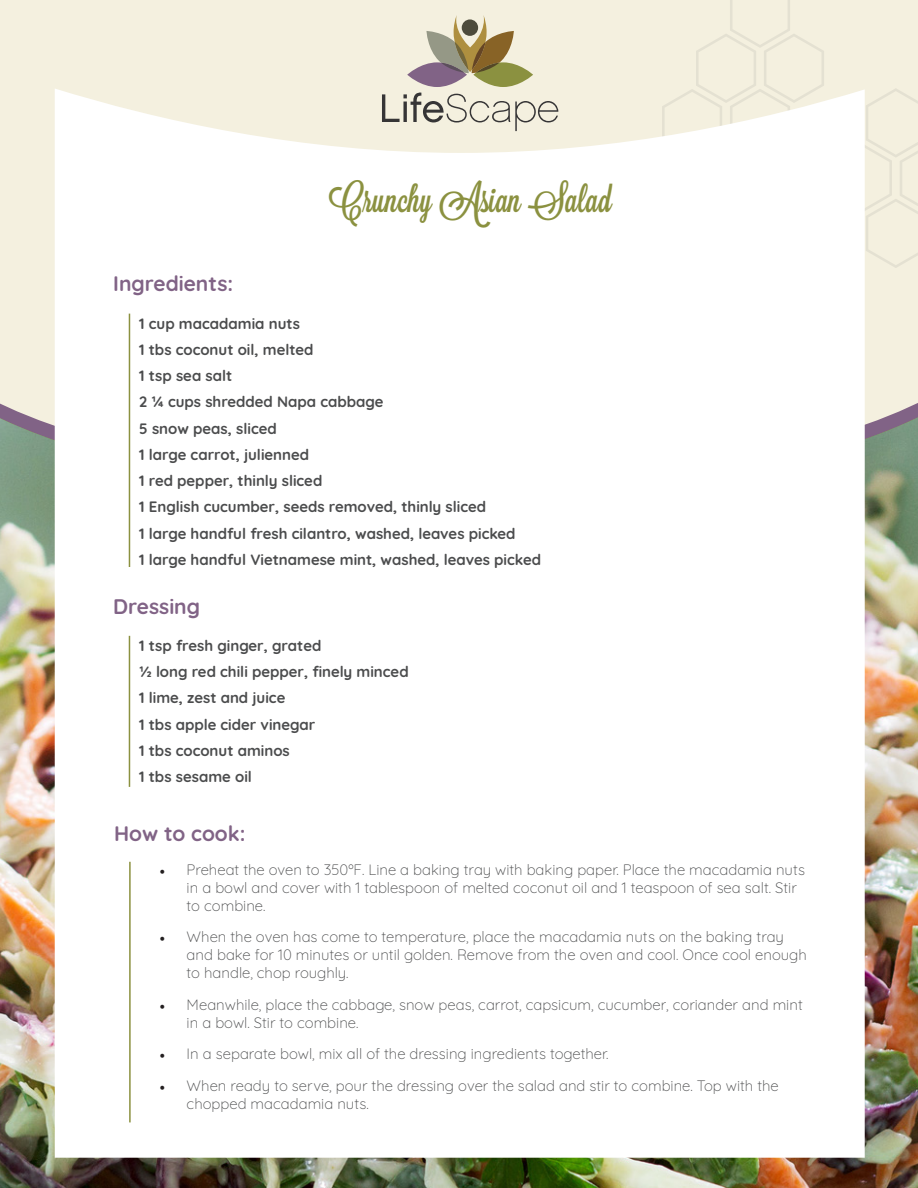
<style>
.page{position:relative;width:918px;height:1188px;background:#fff}
.page>*{position:absolute;margin:0;border:0;box-sizing:border-box;transform-origin:0 0}
.t1{font:36px "Lavanderia Sturdy";color:#8b9140}
.t2{font:700 21px "Quicksand";color:#816386}
.t3{font:300 15px/18px "Quicksand";color:#4b4c4d}
.t4{font:700 15px "Quicksand";color:#4b4c4d}
.s1{font-family:"Minion Pro";font-weight:400;color:#231f20}
</style>
<div class="page">
<div style="left:0;top:0;width:918px;height:985px;background:#f4f0df"></div>
<svg style="left:696px;top:0;width:222px;height:268px"></svg>
<img style="left:0;top:417px;width:918px;height:771px">
<svg style="left:473px;top:62px;width:60px;height:25px"></svg>
<svg style="left:407px;top:62px;width:60px;height:25px"></svg>
<svg style="left:426px;top:15px;width:88px;height:58px"></svg>
<div style="left:462px;top:19px;width:16px;height:17px;background:#4d4b3b;border-radius:50%"></div>
<div style="left:55px;top:88px;width:810px;height:1070px;background:#fff"></div>
<hr style="left:129px;top:862px;width:2px;height:260px;background:#8b9140">
<hr style="left:129px;top:314px;width:1px;height:253px;background:#8b9140">
<hr style="left:129px;top:636px;width:1px;height:151px;background:#8b9140">
<p class="t2" style="left:113px;top:266px;width:122px">Ingredients:</p>
<p class="t1" style="left:329px;top:179px;width:285px">Crunchy Asian Salad</p>
<p class="t4" style="left:139px;top:311px;width:162px">1 cup macadamia nuts</p>
<p class="t4" style="left:139px;top:337px;width:176px">1 tbs coconut oil, melted</p>
<p class="t4" style="left:139px;top:363px;width:95px">1 tsp sea salt</p>
<p class="t4" style="left:139px;top:390px;width:246px">2 ¼ cups shredded Napa cabbage</p>
<p class="t4" style="left:139px;top:416px;width:139px">5 snow peas, sliced</p>
<p class="t4" style="left:139px;top:442px;width:172px">1 large carrot, julienned</p>
<p class="t4" style="left:139px;top:468px;width:185px">1 red pepper, thinly sliced</p>
<p class="t4" style="left:139px;top:495px;width:349px">1 English cucumber, seeds removed, thinly sliced</p>
<p class="t4" style="left:139px;top:521px;width:378px">1 large handful fresh cilantro, washed, leaves picked</p>
<p class="t4" style="left:139px;top:547px;width:403px">1 large handful Vietnamese mint, washed, leaves picked</p>
<p class="t2" style="left:113px;top:589px;width:88px">Dressing</p>
<p class="t4" style="left:139px;top:633px;width:184px">1 tsp fresh ginger, grated</p>
<p class="t4" style="left:139px;top:659px;width:271px">½ long red chili pepper, finely minced</p>
<p class="t4" style="left:139px;top:686px;width:148px">1 lime, zest and juice</p>
<p class="t4" style="left:139px;top:712px;width:178px">1 tbs apple cider vinegar</p>
<p class="t4" style="left:139px;top:738px;width:152px">1 tbs coconut aminos</p>
<p class="t4" style="left:139px;top:764px;width:114px">1 tbs sesame oil</p>
<p class="t2" style="left:114px;top:816px;width:133px">How to cook:</p>
<p class="t3" style="left:187px;top:859px;width:620px;text-indent:-27px"><span class="s1">•</span> Preheat the oven to 350ºF. Line a baking tray with baking paper. Place the macadamia nuts in a bowl and cover with 1 tablespoon of melted coconut oil and 1 teaspoon of sea salt. Stir to combine.</p>
<p class="t3" style="left:187px;top:926px;width:622px;text-indent:-27px"><span class="s1">•</span> When the oven has come to temperature, place the macadamia nuts on the baking tray and bake for 10 minutes or until golden. Remove from the oven and cool. Once cool enough to handle, chop roughly.</p>
<p class="t3" style="left:187px;top:994px;width:618px;text-indent:-27px"><span class="s1">•</span> Meanwhile, place the cabbage, snow peas, carrot, capsicum, cucumber, coriander and mint in a bowl. Stir to combine.</p>
<p class="t3" style="left:160px;top:1043px;width:450px"><span class="s1">•</span> In a separate bowl, mix all of the dressing ingredients together.</p>
<p class="t3" style="left:187px;top:1075px;width:594px;text-indent:-27px"><span class="s1">•</span> When ready to serve, pour the dressing over the salad and stir to combine. Top with the chopped macadamia nuts.</p>
</div>
